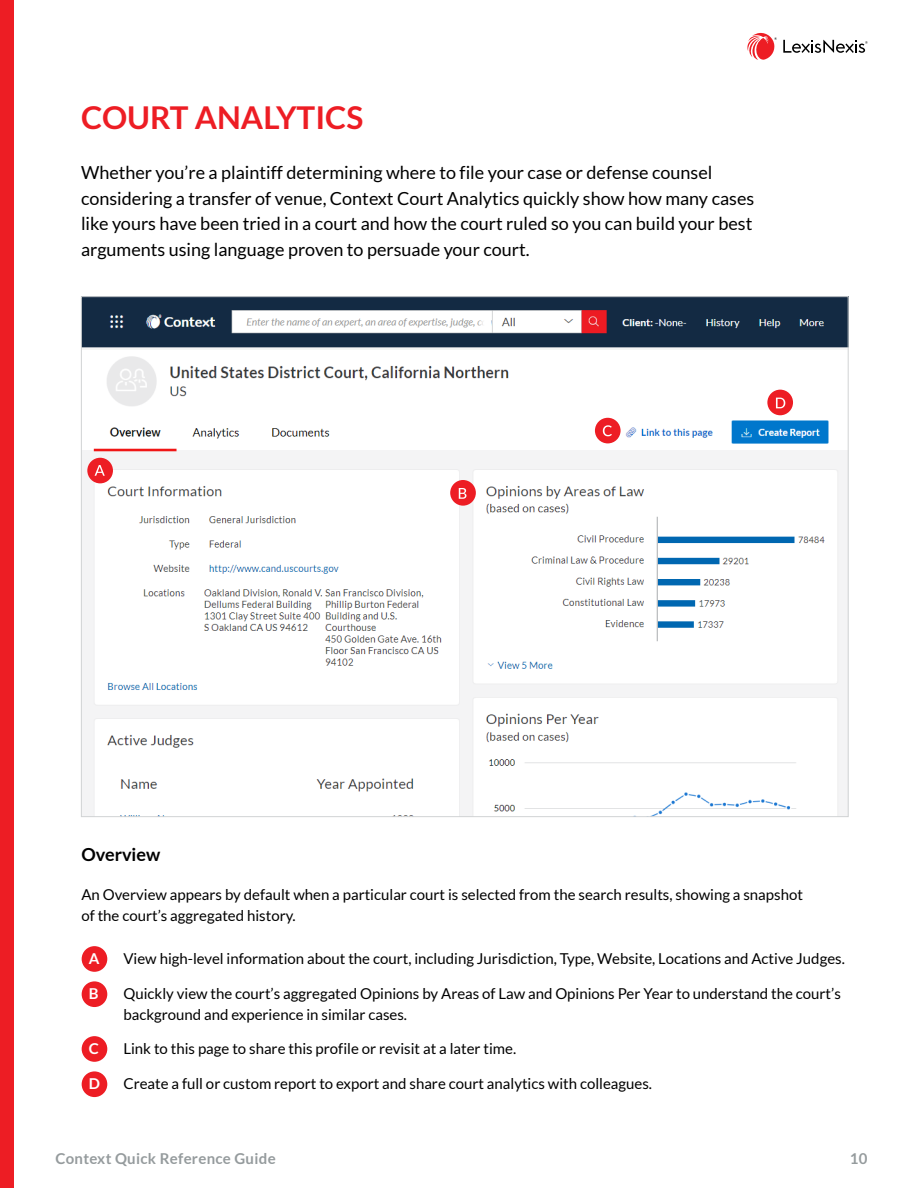
<style>
.page{position:relative;width:918px;height:1188px;background:#fff}
.page>*{position:absolute;margin:0;border:0;box-sizing:border-box;transform-origin:0 0}
.t1{font:700 31.5px "Lato";color:#ed1d24}
.t2{font:18px/25.5px "Lato";color:#000}
.t3{font:700 18px "Lato";color:#000}
.t4{font:15px/21px "Lato";color:#000}
.t5{font:700 15px "Lato";letter-spacing:.02em;color:#959b9d}
.t6{font:700 15px "Lato";color:#fff}
</style>
<div class="page">
<div style="left:0;top:0;width:14px;height:1188px;background:#ed1d24"></div>
<svg style="left:783px;top:40px;width:85px;height:13px"></svg>
<svg style="left:747px;top:32px;width:30px;height:28px"></svg>
<img style="left:83px;top:298px;width:764px;height:517px">
<div style="left:595px;top:418px;width:26px;height:25px;background:#ed1d24;border-radius:50%"></div>
<svg style="left:603px;top:425px;width:9px;height:11px"></svg>
<div style="left:450px;top:480px;width:26px;height:26px;background:#ed1d24;border-radius:50%"></div>
<svg style="left:459px;top:488px;width:7px;height:11px"></svg>
<div style="left:87px;top:458px;width:26px;height:25px;background:#ed1d24;border-radius:50%"></div>
<svg style="left:95px;top:465px;width:10px;height:11px"></svg>
<div style="left:82px;top:946px;width:25px;height:26px;background:#ed1d24;border-radius:50%"></div>
<div style="left:82px;top:981px;width:25px;height:26px;background:#ed1d24;border-radius:50%"></div>
<div style="left:82px;top:1036px;width:25px;height:26px;background:#ed1d24;border-radius:50%"></div>
<div style="left:82px;top:1071px;width:25px;height:26px;background:#ed1d24;border-radius:50%"></div>
<div style="left:767px;top:390px;width:26px;height:25px;background:#ed1d24;border-radius:50%"></div>
<svg style="left:776px;top:398px;width:9px;height:10px"></svg>
<h1 class="t1" style="left:81px;top:100px;width:284px">COURT ANALYTICS</h1>
<p class="t2" style="left:81px;top:160px;width:675px">Whether you’re a plaintiff determining where to file your case or defense counsel considering a transfer of venue, Context Court Analytics quickly show how many cases like yours have been tried in a court and how the court ruled so you can build your best arguments using language proven to persuade your court.</p>
<p class="t3" style="left:81px;top:844px;width:80px">Overview</p>
<p class="t4" style="left:81px;top:884px;width:723px">An Overview appears by default when a particular court is selected from the search results, showing a snapshot of the court’s aggregated history.</p>
<p class="t6" style="left:89px;top:950px;width:12px">A</p>
<p class="t4" style="left:123px;top:948px;width:723px">View high-level information about the court, including Jurisdiction, Type, Website, Locations and Active Judges.</p>
<p class="t6" style="left:89px;top:985px;width:11px">B</p>
<p class="t4" style="left:123px;top:983px;width:719px">Quickly view the court’s aggregated Opinions by Areas of Law and Opinions Per Year to understand the court’s background and experience in similar cases.</p>
<p class="t6" style="left:89px;top:1040px;width:12px">C</p>
<p class="t4" style="left:123px;top:1038px;width:394px">Link to this page to share this profile or revisit at a later time.</p>
<p class="t6" style="left:89px;top:1075px;width:13px">D</p>
<p class="t4" style="left:123px;top:1073px;width:530px">Create a full or custom report to export and share court analytics with colleagues.</p>
<p class="t5" style="left:55px;top:1149px;width:222px">Context Quick Reference Guide</p>
<p class="t5" style="left:850px;top:1149px;width:19px">10</p>
</div>
